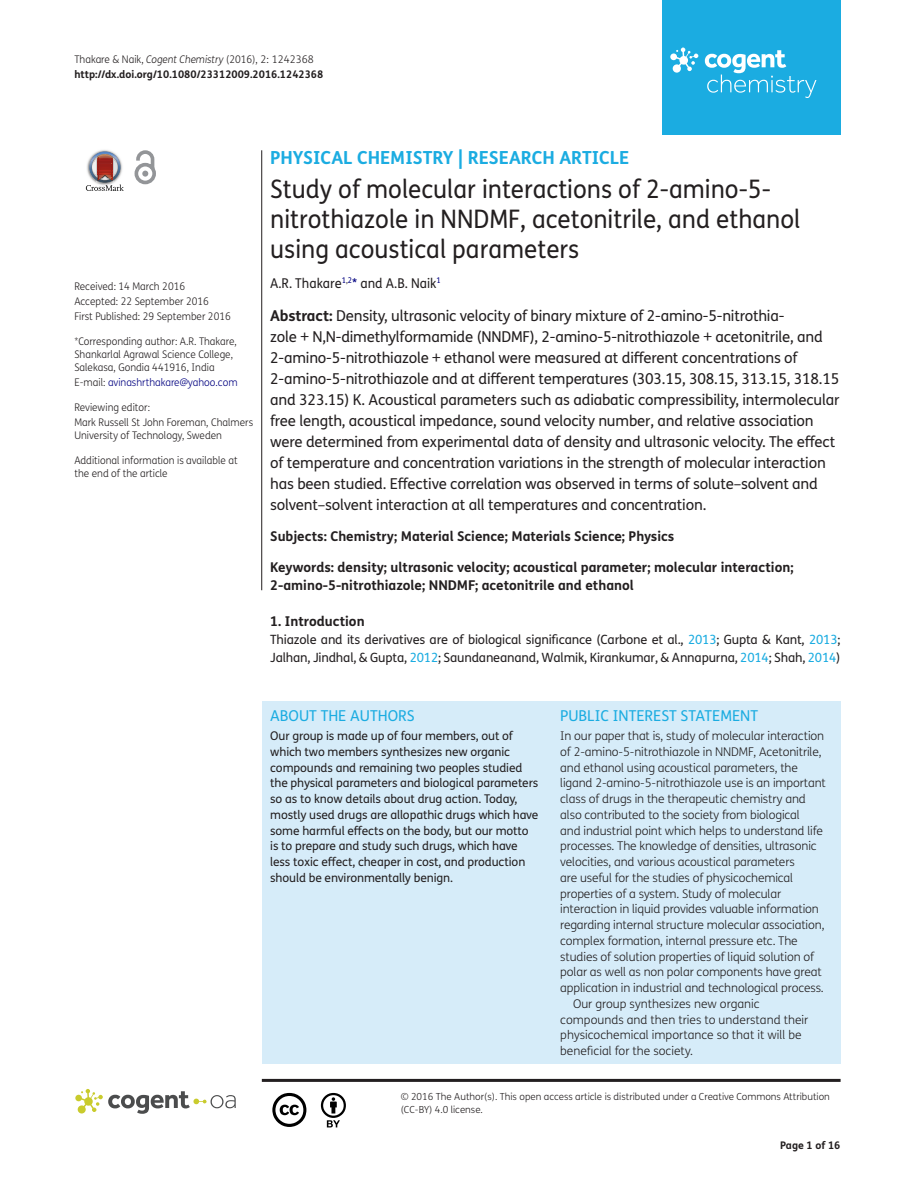
<style>
.page{position:relative;width:915px;height:1191px;background:#fff}
.page>*{position:absolute;margin:0;border:0;box-sizing:border-box;transform-origin:0 0}
.t1{font:25.5px/30px "FS Me Pro";color:#231f20;scale:.95 1}
.t2{font:700 18px "FS Me Pro";color:#1bace1}
.t3{font:15px/21px "FS Me Pro";letter-spacing:-.01em;color:#231f20}
.t4{font:15px "FS Me Pro";color:#1bace1}
.t5{font:700 13.5px/18px "FS Me Pro";color:#231f20}
.t6{font:13.5px "FS Me Pro";color:#231f20;scale:.95 1}
.t7{font:12.75px/18px "FS Me Pro";letter-spacing:-.015em;color:#231f20}
.t8{font:300 12px "FS Me Pro";letter-spacing:-.01em;color:#231f20}
.t9{font:12px/15.8px "FS Me Pro";letter-spacing:-.01em;color:#231f20}
.t10{font:300 10.5px/12.8px "FS Me Pro";color:#231f20;scale:.95 1}
.t11{font:700 10.5px/15px "FS Me Pro";color:#231f20}
.t12{font:300 10.5px "FS Me Pro";color:#000080;scale:.95 1}
.t13{font:300 9.75px/12.8px "FS Me Pro";color:#231f20}
.s1{font-weight:300}
.s2{font-weight:300;font-style:italic}
.s3{color:#231f20}
.s4{color:#000080}
.s5{font-weight:700}
.s6{color:#1bace1}
</style>
<div class="page">
<div style="left:661px;top:0;width:179px;height:134px;background:#1bace1"></div>
<svg style="left:670px;top:48px;width:28px;height:25px"></svg>
<svg style="left:704px;top:50px;width:112px;height:48px"></svg>
<div style="left:261px;top:701px;width:579px;height:362px;background:#d6ecf9"></div>
<svg style="left:86px;top:151px;width:38px;height:40px"></svg>
<svg style="left:134px;top:150px;width:22px;height:34px"></svg>
<hr style="left:261px;top:150px;width:1px;height:440px;background:#231f20">
<hr style="left:262px;top:1078px;width:578px;height:3px;background:#231f20">
<svg style="left:75px;top:1089px;width:161px;height:24px"></svg>
<svg style="left:272px;top:1093px;width:34px;height:34px"></svg>
<svg style="left:321px;top:1093px;width:25px;height:34px"></svg>
<p class="t11" style="left:74px;top:51px;width:250px"><span class="s1">Thakare &amp; Naik,</span> <span class="s2">Cogent Chemistry</span> <span class="s1">(2016), 2: 1242368 </span>http://dx.doi.org/10.1080/23312009.2016.1242368</p>
<p class="t10" style="left:74px;top:279px;width:166px;line-height:14.9px">Received: 14 March 2016<br>Accepted: 22 September 2016<br>First Published: 29 September 2016</p>
<p class="t10" style="left:74px;top:335px;width:172px">*Corresponding author: A.R. Thakare,<br>Shankarlal Agrawal Science College,<br>Salekasa, Gondia 441916, India</p>
<p class="t12" style="left:74px;top:375px;width:173px"><span class="s3">E-mail:</span> avinashrthakare@yahoo.com</p>
<p class="t10" style="left:74px;top:400px;width:189px;line-height:14.9px">Reviewing editor:<br>Mark Russell St John Foreman, Chalmers</p>
<p class="t10" style="left:74px;top:428px;width:157px">University of Technology, Sweden</p>
<p class="t10" style="left:74px;top:454px;width:173px">Additional information is available at the end of the article</p>
<h2 class="t2" style="left:270px;top:143px;width:360px">PHYSICAL CHEMISTRY | RESEARCH ARTICLE</h2>
<h1 class="t1" style="left:270px;top:174px;width:559px">Study of molecular interactions of 2-amino-5- nitrothiazole in NNDMF, acetonitrile, and ethanol using acoustical parameters</h1>
<p class="t6" style="left:270px;top:273px;width:181px">A.R. Thakare<sup>1</sup><sup>,</sup><sup>2</sup><span class="s4">*</span> and A.B. Naik<sup>1</sup></p>
<p class="t3" style="left:270px;top:305px;width:570px"><span class="s5">Abstract:</span> Density, ultrasonic velocity of binary mixture of 2-amino-5-nitrothia-<br>zole + N,N-dimethylformamide (NNDMF), 2-amino-5-nitrothiazole + acetonitrile, and 2-amino-5-nitrothiazole + ethanol were measured at different concentrations of 2-amino-5-nitrothiazole and at different temperatures (303.15, 308.15, 313.15, 318.15 and 323.15) K. Acoustical parameters such as adiabatic compressibility, intermolecular free length, acoustical impedance, sound velocity number, and relative association were determined from experimental data of density and ultrasonic velocity. The effect of temperature and concentration variations in the strength of molecular interaction has been studied. Effective correlation was observed in terms of solute–solvent and solvent–solvent interaction at all temperatures and concentration.</p>
<p class="t5" style="left:270px;top:527px;width:405px">Subjects: Chemistry; Material Science; Materials Science; Physics</p>
<p class="t5" style="left:270px;top:557px;width:524px">Keywords: density; ultrasonic velocity; acoustical parameter; molecular interaction;<br>2-amino-5-nitrothiazole; NNDMF; acetonitrile and ethanol</p>
<p class="t5" style="left:270px;top:611px;width:96px">1. Introduction</p>
<p class="t7" style="left:270px;top:630px;width:571px">Thiazole and its derivatives are of biological significance (Carbone et al., <span class="s6">2013</span>; Gupta &amp; Kant, <span class="s6">2013</span>;<br>Jalhan, Jindhal, &amp; Gupta, <span class="s6">2012</span>; Saundaneanand, Walmik, Kirankumar, &amp; Annapurna, <span class="s6">2014</span>; Shah, <span class="s6">2014</span>)</p>
<p class="t4" style="left:270px;top:705px;width:146px">ABOUT THE AUTHORS</p>
<p class="t9" style="left:270px;top:728px;width:269px">Our group is made up of four members, out of which two members synthesizes new organic compounds and remaining two peoples studied the physical parameters and biological parameters so as to know details about drug action. Today, mostly used drugs are allopathic drugs which have some harmful effects on the body, but our motto is to prepare and study such drugs, which have less toxic effect, cheaper in cost, and production should be environmentally benign.</p>
<p class="t4" style="left:560px;top:705px;width:199px">PUBLIC INTEREST STATEMENT</p>
<p class="t8" style="left:560px;top:728px;width:265px">In our paper that is, study of molecular interaction</p>
<p class="t8" style="left:560px;top:743px;width:263px">of 2-amino-5-nitrothiazole in NNDMF, Acetonitrile,</p>
<p class="t8" style="left:560px;top:759px;width:239px">and ethanol using acoustical parameters, the</p>
<p class="t8" style="left:560px;top:775px;width:267px">ligand 2-amino-5-nitrothiazole use is an important</p>
<p class="t8" style="left:560px;top:791px;width:247px">class of drugs in the therapeutic chemistry and</p>
<p class="t8" style="left:560px;top:806px;width:241px">also contributed to the society from biological</p>
<p class="t8" style="left:560px;top:822px;width:264px">and industrial point which helps to understand life</p>
<p class="t8" style="left:560px;top:838px;width:258px">processes. The knowledge of densities, ultrasonic</p>
<p class="t8" style="left:560px;top:854px;width:236px">velocities, and various acoustical parameters</p>
<p class="t8" style="left:560px;top:869px;width:234px">are useful for the studies of physicochemical</p>
<p class="t8" style="left:560px;top:885px;width:222px">properties of a system. Study of molecular</p>
<p class="t8" style="left:560px;top:901px;width:260px">interaction in liquid provides valuable information</p>
<p class="t8" style="left:560px;top:916px;width:266px">regarding internal structure molecular association,</p>
<p class="t8" style="left:560px;top:932px;width:239px">complex formation, internal pressure etc. The</p>
<p class="t8" style="left:560px;top:948px;width:255px">studies of solution properties of liquid solution of</p>
<p class="t8" style="left:560px;top:964px;width:263px">polar as well as non polar components have great</p>
<p class="t8" style="left:560px;top:979px;width:265px">application in industrial and technological process.</p>
<p class="t8" style="left:573px;top:995px;width:188px">Our group synthesizes new organic</p>
<p class="t8" style="left:560px;top:1011px;width:249px">compounds and then tries to understand their</p>
<p class="t8" style="left:560px;top:1027px;width:243px">physicochemical importance so that it will be</p>
<p class="t8" style="left:560px;top:1042px;width:134px">beneficial for the society.</p>
<p class="t13" style="left:400px;top:1090px;width:430px">© 2016 The Author(s). This open access article is distributed under a Creative Commons Attribution (CC-BY) 4.0 license.</p>
<p class="t11" style="left:780px;top:1137px;width:62px">Page 1 of 16</p>
</div>
